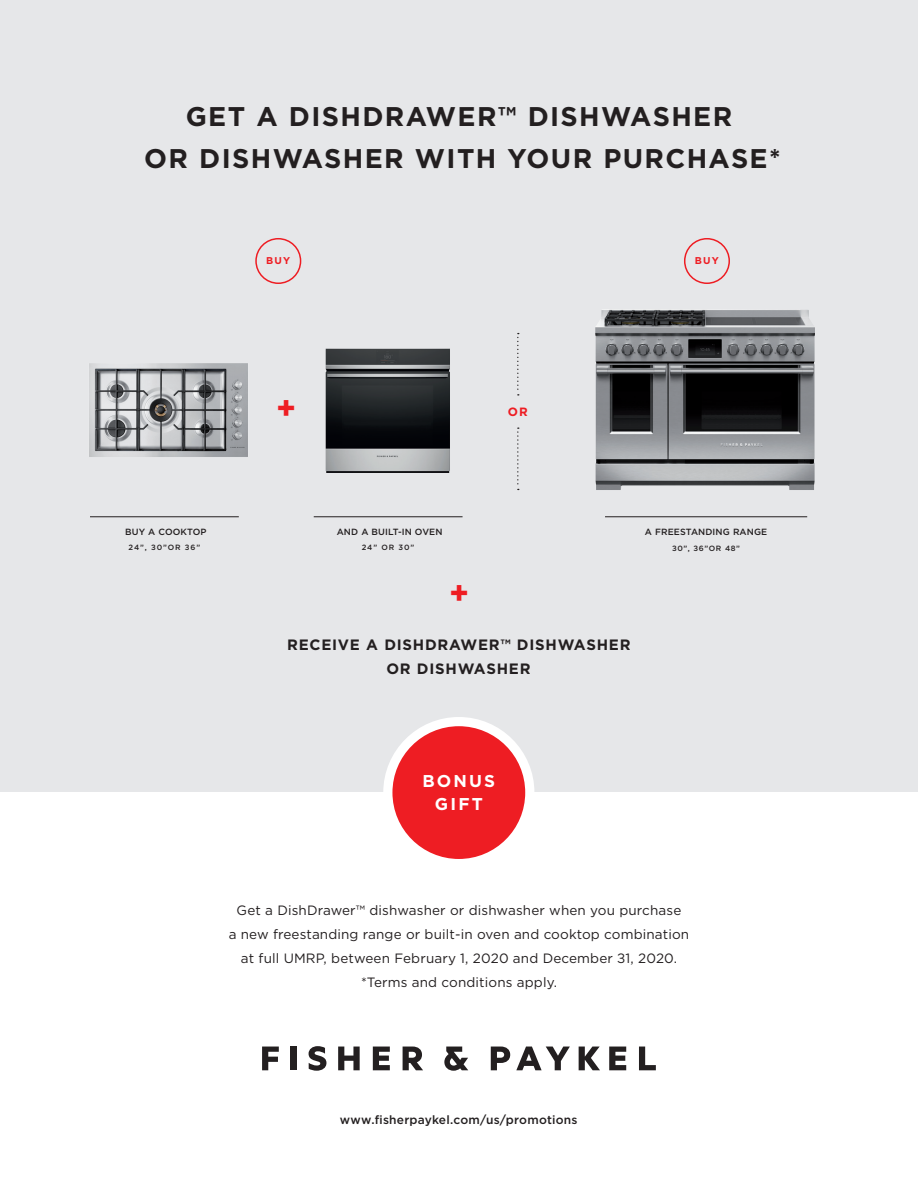
<style>
.page{position:relative;width:918px;height:1188px;background:#fff}
.page>*{position:absolute;margin:0;border:0;box-sizing:border-box;transform-origin:0 0}
.t1{font:700 31.5px "Gotham";color:#ee1d23}
.t2{font:700 27px/42px "Gotham";letter-spacing:.05em;color:#231f20;text-align:center}
.t3{font:700 17.1px/23.7px "Gotham";letter-spacing:.125em;color:#fff;text-align:center}
.t4{font:700 15px/23.5px "Gotham";letter-spacing:.05em;color:#231f20;text-align:center}
.t5{font:13.5px/24px "Gotham";letter-spacing:.01em;color:#231f20;text-align:center}
.t6{font:500 12px "Gotham";letter-spacing:.02em;color:#231f20}
.t7{font:700 12px "Gotham";color:#ee1d23}
.t8{font:700 9.9px "Gotham";letter-spacing:.125em;color:#ee1d23}
.t9{font:500 9px "Gotham";letter-spacing:.015em;color:#231f20}
.t10{font:500 7.65px "Gotham";letter-spacing:.1em;color:#231f20}
</style>
<div class="page">
<div style="left:0;top:0;width:918px;height:791px;background:#e6e7e9"></div>
<div style="left:388px;top:722px;width:142px;height:142px;background:#ee1d23;border-radius:50%"></div>
<div style="left:383px;top:717px;width:151px;height:151px;border:9px solid #fff;border-radius:50%"></div>
<svg style="left:262px;top:1047px;width:17px;height:23px"></svg>
<div style="left:291px;top:1047px;width:6px;height:23px;background:#231f20"></div>
<svg style="left:309px;top:1046px;width:17px;height:25px"></svg>
<svg style="left:338px;top:1047px;width:22px;height:23px"></svg>
<svg style="left:373px;top:1047px;width:17px;height:23px"></svg>
<svg style="left:403px;top:1047px;width:20px;height:23px"></svg>
<svg style="left:444px;top:1047px;width:24px;height:24px"></svg>
<svg style="left:491px;top:1047px;width:19px;height:23px"></svg>
<svg style="left:516px;top:1047px;width:54px;height:23px"></svg>
<svg style="left:579px;top:1047px;width:21px;height:23px"></svg>
<svg style="left:609px;top:1047px;width:17px;height:23px"></svg>
<svg style="left:639px;top:1047px;width:17px;height:23px"></svg>
<hr style="left:605px;top:517px;width:202px;height:1px;background:#231f20">
<hr style="left:90px;top:517px;width:149px;height:1px;background:#231f20">
<hr style="left:314px;top:517px;width:149px;height:1px;background:#231f20">
<svg style="left:517px;top:333px;width:2px;height:63px"></svg>
<svg style="left:517px;top:428px;width:2px;height:62px"></svg>
<img style="left:89px;top:363px;width:159px;height:94px">
<img style="left:326px;top:349px;width:124px;height:124px">
<div style="left:255px;top:238px;width:46px;height:46px;border:2px solid #ee1d23;border-radius:50%"></div>
<div style="left:684px;top:238px;width:46px;height:46px;border:2px solid #ee1d23;border-radius:50%"></div>
<img style="left:595px;top:309px;width:220px;height:181px">
<h2 class="t2" style="left:144px;top:95px;width:638px">GET A DISHDRAWER™ DISHWASHER<br>OR DISHWASHER WITH YOUR PURCHASE*</h2>
<p class="t8" style="left:266px;top:254px;width:26px">BUY</p>
<p class="t8" style="left:695px;top:254px;width:26px">BUY</p>
<h1 class="t1" style="left:276px;top:387px;width:22px">+</h1>
<p class="t7" style="left:508px;top:404px;width:21px">OR</p>
<p class="t9" style="left:125px;top:526px;width:83px">BUY A COOKTOP</p>
<p class="t10" style="left:129px;top:542px;width:73px">24”, 30”OR 36”</p>
<p class="t9" style="left:337px;top:526px;width:107px">AND A BUILT-IN OVEN</p>
<p class="t10" style="left:362px;top:542px;width:54px">24” OR 30”</p>
<h1 class="t1" style="left:449px;top:572px;width:22px">+</h1>
<p class="t9" style="left:645px;top:526px;width:124px">A FREESTANDING RANGE</p>
<p class="t10" style="left:672px;top:543px;width:69px">30”, 36”OR 48”</p>
<p class="t4" style="left:287px;top:633px;width:345px">RECEIVE A DISHDRAWER™ DISHWASHER<br>OR DISHWASHER</p>
<p class="t3" style="left:422px;top:768px;width:74px">BONUS<br>GIFT</p>
<p class="t5" style="left:229px;top:898px;width:462px">Get a DishDrawer™ dishwasher or dishwasher when you purchase<br>a new freestanding range or built-in oven and cooktop combination at full UMRP, between February 1, 2020 and December 31, 2020. *Terms and conditions apply.</p>
<p class="t6" style="left:340px;top:1112px;width:239px">www.fisherpaykel.com/us/promotions</p>
</div>
